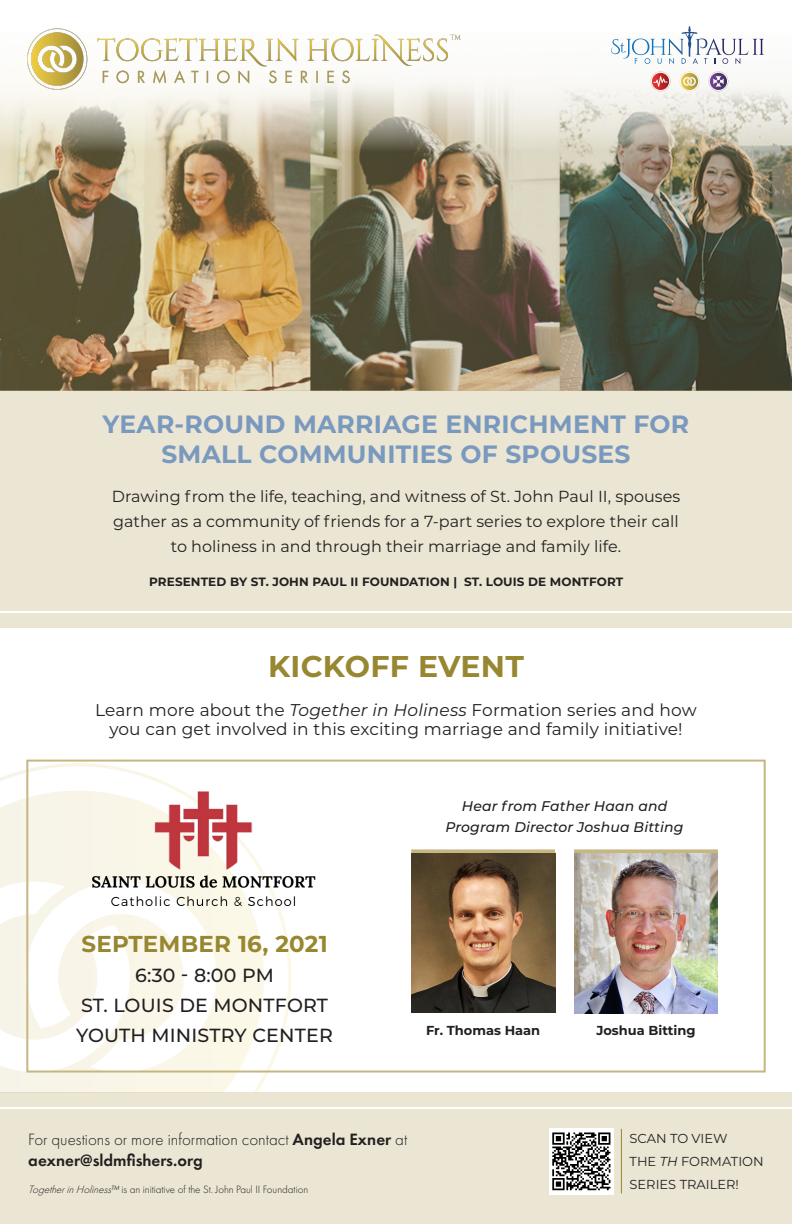
<style>
.page{position:relative;width:792px;height:1224px;background:#fff}
.page>*{position:absolute;margin:0;border:0;box-sizing:border-box;transform-origin:0 0}
.t1{font:700 30px "Montserrat";letter-spacing:.01em;color:#988731}
.t2{font:700 25px "Montserrat";letter-spacing:.01em;color:#7a99be}
.Celebrants___Speaker{font:700 23px "Montserrat";letter-spacing:.01em;color:#988731}
.Celebrants___Speaker-2{font:500 19px/30px "Montserrat";letter-spacing:.01em;color:#231f20}
.t3{font:17px/19px "Montserrat";letter-spacing:.01em;color:#231f20;text-align:center}
.Body_Copy{font:300 17px/21px "Futura PT";color:#231f20}
.Body{font:16px/25px "Montserrat";color:#231f20;text-align:center}
.Conference_Details{font:italic 500 14px "Montserrat";letter-spacing:.01em;color:#231f20}
.Speaker_Names{font:13px/23px "Montserrat";color:#231f20}
.Speaker_Names-2{font:700 13px "Montserrat";color:#231f20}
.PRESENTED_BY{font:700 12px "Montserrat";letter-spacing:.01em;color:#231f20}
.t4{font:300 11px "Futura PT";color:#231f20}
.s1{font-style:italic}
.s2{font-weight:600}
</style>
<div class="page">
<img style="left:0;top:191px;width:792px;height:199px">
<div style="left:0;top:1093px;width:792px;height:131px;background:#ebe5d3"></div>
<div style="left:0;top:390px;width:792px;height:238px;background:#ebe5d3"></div>
<hr style="left:0;top:1107px;width:792px;height:2px;background:#fff">
<svg style="left:0;top:763px;width:291px;height:329px"></svg>
<img style="left:0;top:71px;width:792px;height:120px">
<img style="left:26px;top:28px;width:439px;height:63px">
<svg style="left:611px;top:26px;width:153px;height:38px"></svg>
<svg style="left:651px;top:72px;width:19px;height:19px"></svg>
<svg style="left:680px;top:72px;width:19px;height:19px"></svg>
<svg style="left:709px;top:72px;width:19px;height:19px"></svg>
<hr style="left:0;top:611px;width:792px;height:2px;background:#fff">
<img style="left:549px;top:1129px;width:65px;height:65px">
<hr style="left:621px;top:1129px;width:1px;height:64px;background:#988731">
<div style="left:26px;top:760px;width:740px;height:313px;border:2px solid #c6b681"></div>
<svg style="left:574px;top:849px;width:144px;height:5px"></svg>
<img style="left:574px;top:854px;width:144px;height:159px">
<svg style="left:411px;top:849px;width:144px;height:5px"></svg>
<img style="left:411px;top:854px;width:144px;height:159px">
<img style="left:79px;top:785px;width:237px;height:126px">
<p class="t2" style="left:103px;top:406px;width:588px">YEAR-ROUND MARRIAGE ENRICHMENT FOR</p>
<p class="t2" style="left:161px;top:436px;width:471px">SMALL COMMUNITIES OF SPOUSES</p>
<p class="Body" style="left:112px;top:483px;width:570px">Drawing from the life, teaching, and witness of St. John Paul II, spouses gather as a community of friends for a 7-part series to explore their call to holiness in and through their marriage and family life.</p>
<p class="PRESENTED_BY" style="left:149px;top:573px;width:476px">PRESENTED BY ST. JOHN PAUL II FOUNDATION | ST. LOUIS DE MONTFORT</p>
<p class="t1" style="left:268px;top:645px;width:257px">KICKOFF EVENT</p>
<p class="t3" style="left:95px;top:700px;width:603px">Learn more about the <span class="s1">Together in Holiness</span> Formation series and how you can get involved in this exciting marriage and family initiative!</p>
<p class="Conference_Details" style="left:462px;top:796px;width:207px">Hear from Father Haan and</p>
<p class="Conference_Details" style="left:446px;top:817px;width:239px">Program Director Joshua Bitting</p>
<p class="Celebrants___Speaker" style="left:81px;top:927px;width:248px">SEPTEMBER 16, 2021</p>
<p class="Celebrants___Speaker-2" style="left:135px;top:959px;width:140px">6:30 - 8:00 PM</p>
<p class="Celebrants___Speaker-2" style="left:76px;top:989px;width:258px">ST. LOUIS DE MONTFORT<br>YOUTH MINISTRY CENTER</p>
<p class="Speaker_Names-2" style="left:426px;top:1021px;width:116px">Fr. Thomas Haan</p>
<p class="Speaker_Names-2" style="left:596px;top:1021px;width:101px">Joshua Bitting</p>
<p class="Body_Copy" style="left:28px;top:1129px;width:381px">For questions or more information contact <span class="s2">Angela Exner</span> at <span class="s2">aexner@sldmfishers.org</span></p>
<p class="t4" style="left:28px;top:1183px;width:282px"><span class="s1">Togetherin Holiness</span><span class="s1">™</span> is an initiative of the St. John Paul II Foundation</p>
<p class="Speaker_Names" style="left:630px;top:1127px;width:99px">SCAN TO VIEW</p>
<p class="Speaker_Names" style="left:630px;top:1150px;width:136px">THE <span class="s1">TH</span> FORMATION<br>SERIES TRAILER!</p>
</div>
